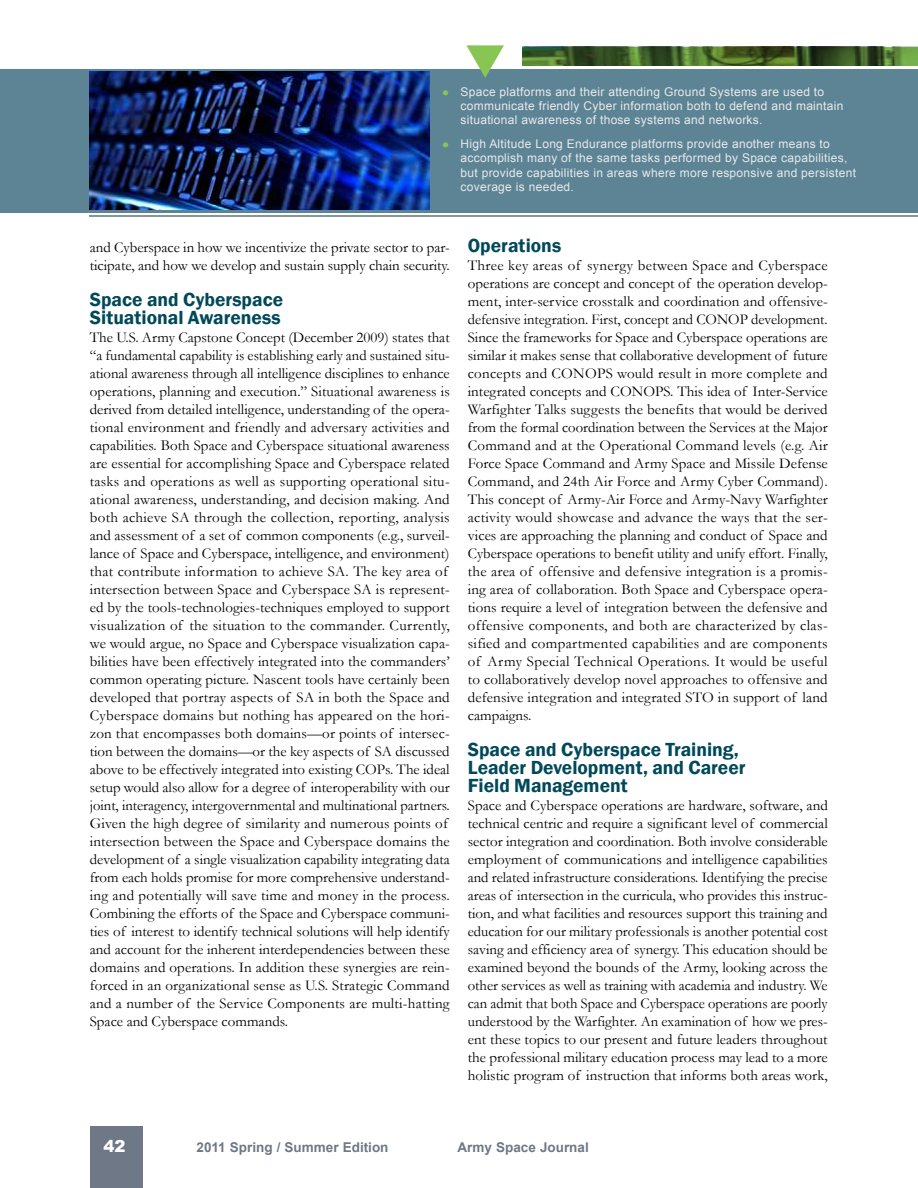
<style>
.page{position:relative;width:918px;height:1188px;background:#fff}
.page>*{position:absolute;margin:0;border:0;box-sizing:border-box;transform-origin:0 0}
.t1{font:600 19.5px/18px "Franklin Gothic";color:#00495a}
.t2{font:900 16.5px "Arial";color:#fff}
.t3{font:15px/18px "Garamond";letter-spacing:.005em;color:#000}
.t4{font:700 13.5px "Arial";color:#6f7886}
.t5{font:12px/14.4px "Arial";letter-spacing:.025em;color:#e9e9ea}
.s1{font-weight:700;font-size:18px;color:#88c653}
</style>
<div class="page">
<div style="left:90px;top:1126px;width:52px;height:62px;background:#6f7886"></div>
<div style="left:0;top:70px;width:918px;height:143px;background:#5c8495"></div>
<img style="left:522px;top:46px;width:396px;height:1px">
<svg style="left:522px;top:47px;width:396px;height:19px;background:#416027"></svg>
<hr style="left:89px;top:215px;width:829px;height:2px;background:#5b7673">
<svg style="left:466px;top:45px;width:38px;height:33px"></svg>
<img style="left:90px;top:72px;width:340px;height:138px">
<p class="t5" style="left:460px;top:84px;width:384px;text-indent:-18px"><span class="s1">•</span> Space platforms and their attending Ground Systems are used to communicate friendly Cyber information both to defend and maintain situational awareness of those systems and networks.</p>
<p class="t5" style="left:460px;top:137px;width:397px;text-indent:-18px"><span class="s1">•</span> High Altitude Long Endurance platforms provide another means to accomplish many of the same tasks performed by Space capabilities, but provide capabilities in areas where more responsive and persistent coverage is needed.</p>
<p class="t3" style="left:90px;top:238px;width:362px">and Cyberspace in how we incentivize the private sector to par&shy;ticipate, and how we develop and sustain supply chain security.</p>
<h1 class="t1" style="left:90px;top:291px;width:195px">Space and Cyberspace<br>Situational Awareness</h1>
<p class="t3" style="left:90px;top:328px;width:362px">The U.S. Army Capstone Concept (December 2009) states that “a fundamental capability is establishing early and sustained situ&shy;ational awareness through all intelligence disciplines to enhance operations, planning and execution.” Situational awareness is derived from detailed intelligence, understanding of the opera&shy;tional environment and friendly and adversary activities and capabilities. Both Space and Cyberspace situational awareness are essential for accomplishing Space and Cyberspace related tasks and operations as well as supporting operational situ&shy;ational awareness, understanding, and decision making. And both achieve SA through the collection, reporting, analysis and assessment of a set of common components (e.g., surveil&shy;lance of Space and Cyberspace, intelligence, and environment) that contribute information to achieve SA. The key area of intersection between Space and Cyberspace SA is represent&shy;ed by the tools-technologies-techniques employed to support visualization of the situation to the commander. Currently, we would argue, no Space and Cyberspace visualization capa&shy;bilities have been effectively integrated into the commanders’ common operating picture. Nascent tools have certainly been developed that portray aspects of SA in both the Space and Cyberspace domains but nothing has appeared on the hori&shy;zon that encompasses both domains—or points of intersec&shy;tion between the domains—or the key aspects of SA discussed above to be effectively integrated into existing COPs. The ideal setup would also allow for a degree of interoperability with our joint, interagency, intergovernmental and multinational partners.<br>Given the high degree of similarity and numerous points of intersection between the Space and Cyberspace domains the development of a single visualization capability integrating data from each holds promise for more comprehensive understand&shy;ing and potentially will save time and money in the process.<br>Combining the efforts of the Space and Cyberspace communi&shy;ties of interest to identify technical solutions will help identify and account for the inherent interdependencies between these domains and operations. In addition these synergies are rein&shy;forced in an organizational sense as U.S. Strategic Command and a number of the Service Components are multi-hatting Space and Cyberspace commands.</p>
<h1 class="t1" style="left:468px;top:237px;width:95px">Operations</h1>
<p class="t3" style="left:468px;top:256px;width:362px;text-align:justify">Three key areas of synergy between Space and Cyberspace operations are concept and concept of the operation develop&shy;ment, inter-service crosstalk and coordination and offensive&shy;defensive integration. First, concept and CONOP development.<br>Since the frameworks for Space and Cyberspace operations are similar it makes sense that collaborative development of future concepts and CONOPS would result in more complete and integrated concepts and CONOPS. This idea of Inter-Service Warfighter Talks suggests the benefits that would be derived from the formal coordination between the Services at the Major Command and at the Operational Command levels (e.g. Air Force Space Command and Army Space and Missile Defense Command, and 24th Air Force and Army Cyber Command).<br>This concept of Army-Air Force and Army-Navy Warfighter activity would showcase and advance the ways that the ser&shy;vices are approaching the planning and conduct of Space and Cyberspace operations to benefit utility and unify effort. Finally, the area of offensive and defensive integration is a promis&shy;ing area of collaboration. Both Space and Cyberspace opera&shy;tions require a level of integration between the defensive and offensive components, and both are characterized by clas&shy;sified and compartmented capabilities and are components of Army Special Technical Operations. It would be useful to collaboratively develop novel approaches to offensive and defensive integration and integrated STO in support of land campaigns.</p>
<h1 class="t1" style="left:468px;top:741px;width:279px">Space and Cyberspace Training,<br>Leader Development, and Career<br>Field Management</h1>
<p class="t3" style="left:468px;top:796px;width:362px;text-align:justify">Space and Cyberspace operations are hardware, software, and technical centric and require a significant level of commercial sector integration and coordination. Both involve considerable employment of communications and intelligence capabilities and related infrastructure considerations. Identifying the precise areas of intersection in the curricula, who provides this instruc&shy;tion, and what facilities and resources support this training and education for our military professionals is another potential cost saving and efficiency area of synergy. This education should be examined beyond the bounds of the Army, looking across the other services as well as training with academia and industry. We can admit that both Space and Cyberspace operations are poorly understood by the Warfighter. An examination of how we pres&shy;ent these topics to our present and future leaders throughout the professional military education process may lead to a more holistic program of instruction that informs both areas work,</p>
<p class="t2" style="left:103px;top:1134px;width:24px">42</p>
<p class="t4" style="left:196px;top:1138px;width:233px">2011 Spring / Summer Edition A</p>
<p class="t4" style="left:467px;top:1138px;width:123px">rmy Space Journal</p>
</div>
